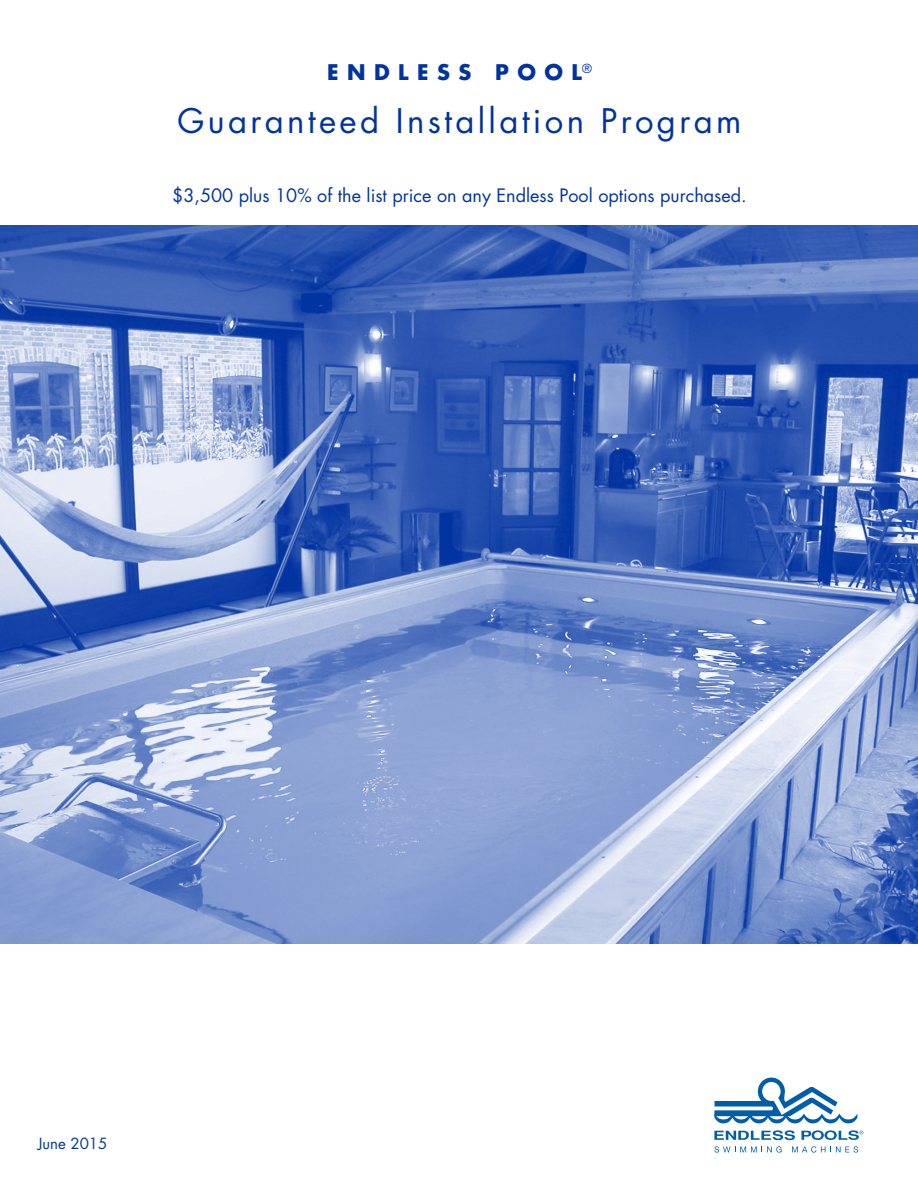
<style>
.page{position:relative;width:918px;height:1188px;background:#fff}
.page>*{position:absolute;margin:0;border:0;box-sizing:border-box;transform-origin:0 0}
.t1{font:33px "Futura";letter-spacing:.1em;color:#0033a0}
.t2{font:700 21px "Futura";letter-spacing:.4em;color:#0033a0}
.t3{font:18px "Futura";color:#0033a0}
.t4{font:15px "Futura";color:#0033a0}
</style>
<div class="page">
<img style="left:0;top:226px;width:918px;height:718px">
<svg style="left:714px;top:1078px;width:143px;height:46px"></svg>
<svg style="left:714px;top:1130px;width:81px;height:10px"></svg>
<svg style="left:714px;top:1146px;width:68px;height:7px"></svg>
<svg style="left:792px;top:1146px;width:66px;height:7px"></svg>
<svg style="left:802px;top:1130px;width:61px;height:10px"></svg>
<p class="t2" style="left:327px;top:58px;width:266px">ENDLESS POOL<sup>®</sup></p>
<p class="t1" style="left:178px;top:100px;width:565px">Guaranteed Installation Program</p>
<p class="t3" style="left:172px;top:184px;width:576px">$3,500 plus 10% of the list price on any Endless Pool options purchased.</p>
<p class="t4" style="left:38px;top:1134px;width:71px">June 2015</p>
</div>
